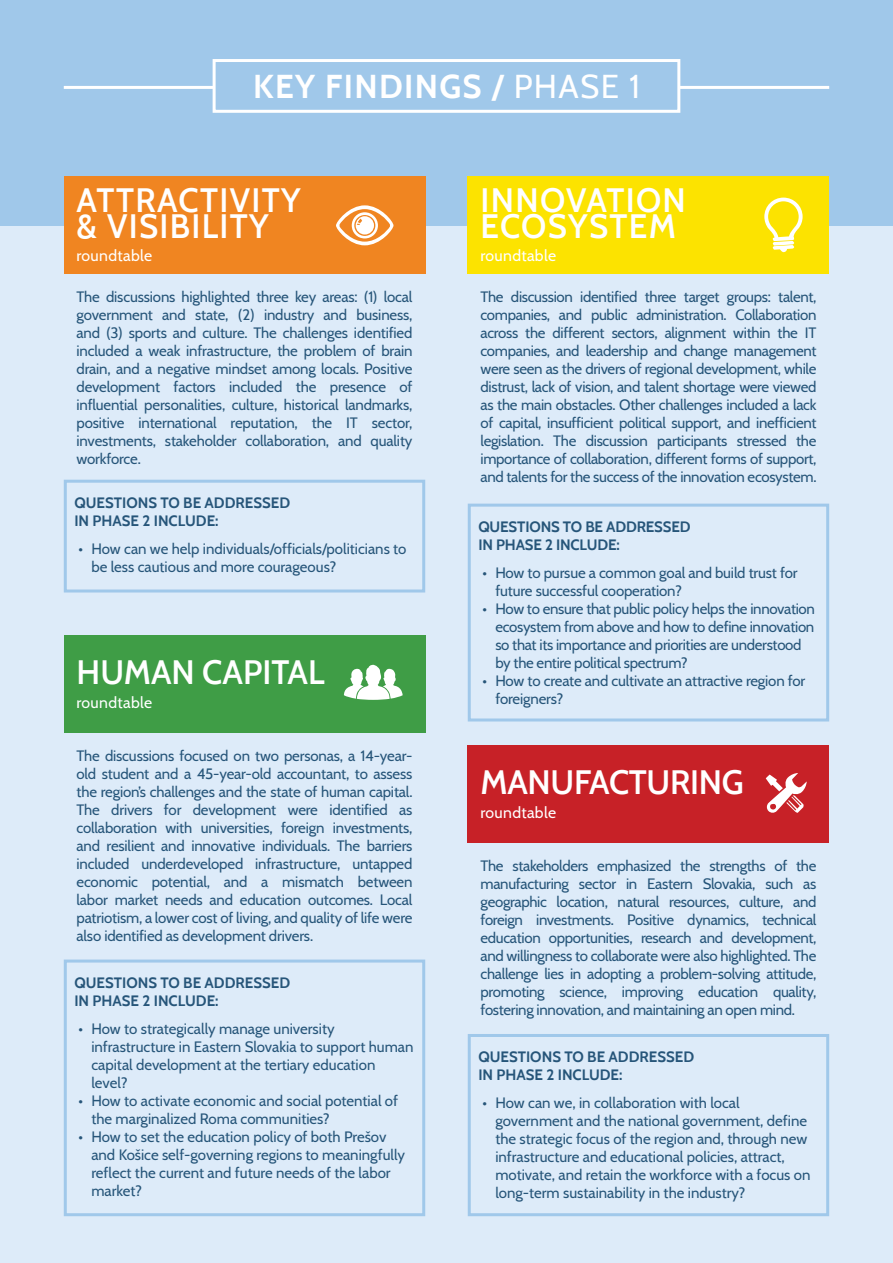
<style>
.page{position:relative;width:893px;height:1263px;background:#ddebf9}
.page>*{position:absolute;margin:0;border:0;box-sizing:border-box;transform-origin:0 0}
.t1{font:600 33px/25.5px "Cabin";letter-spacing:.035em;color:#fff}
.t2{font:700 33px "Cabin";letter-spacing:.04em;color:#fff}
.t3{font:600 33px "Cabin";letter-spacing:-.01em;color:#fff}
.t4{font:600 33px "Cabin";color:#fff}
.t5{font:15.75px "Cabin";letter-spacing:.02em;color:#fff}
.t6{font:15px/18px "Cabin";letter-spacing:-.005em;color:#265579}
.t7{font:700 15px/18px "Cabin";color:#265579}
.s1{font-weight:400}
</style>
<div class="page">
<div style="left:0;top:0;width:893px;height:225px;background:#a0c8ea"></div>
<div style="left:64px;top:176px;width:361px;height:98px;background:#f08521"></div>
<div style="left:64px;top:480px;width:361px;height:112px;border:3px solid #a0c8ea"></div>
<div style="left:468px;top:176px;width:361px;height:98px;background:#fce300"></div>
<div style="left:468px;top:504px;width:361px;height:217px;border:3px solid #a0c8ea"></div>
<div style="left:64px;top:635px;width:361px;height:98px;background:#3f9d46"></div>
<div style="left:64px;top:959px;width:361px;height:257px;border:3px solid #a0c8ea"></div>
<div style="left:468px;top:745px;width:361px;height:98px;background:#c72127"></div>
<div style="left:468px;top:1034px;width:361px;height:182px;border:3px solid #a0c8ea"></div>
<hr style="left:64px;top:86px;width:765px;height:3px;background:#fff">
<div style="left:214px;top:61px;width:465px;height:50px;background:#a0c8ea"></div>
<div style="left:213px;top:59px;width:467px;height:54px;border:3px solid #fff"></div>
<svg style="left:764px;top:198px;width:39px;height:54px"></svg>
<svg style="left:344px;top:665px;width:59px;height:35px"></svg>
<svg style="left:766px;top:773px;width:41px;height:40px"></svg>
<svg style="left:336px;top:205px;width:57px;height:40px"></svg>
<h1 class="t2" style="left:253px;top:60px;width:388px">KEY FINDINGS / <span class="s1">PHASE 1</span></h1>
<h1 class="t1" style="left:77px;top:186px;width:226px">ATTRACTIVITY &amp; VISIBILITY</h1>
<p class="t5" style="left:77px;top:243px;width:77px">roundtable</p>
<p class="t6" style="left:77px;top:286px;width:337px;text-align:justify">The discussions highlighted three key areas: (1) local government and state, (2) industry and business, and (3) sports and culture. The challenges identified included a weak infrastructure, the problem of brain drain, and a negative mindset among locals. Positive development factors included the presence of influential personalities, culture, historical landmarks, positive international reputation, the IT sector, investments, stakeholder collaboration, and quality workforce.</p>
<p class="t7" style="left:74px;top:492px;width:217px">QUESTIONS TO BE ADDRESSED<br>IN PHASE 2 INCLUDE:</p>
<p class="t6" style="left:91px;top:539px;width:317px;text-indent:-13px">• How can we help individuals/officials/politicians to be less cautious and more courageous?</p>
<h1 class="t4" style="left:77px;top:646px;width:250px">HUMAN CAPITAL</h1>
<p class="t5" style="left:77px;top:690px;width:77px">roundtable</p>
<p class="t6" style="left:77px;top:745px;width:337px;text-align:justify">The discussions focused on two personas, a 14-year&shy;old student and a 45-year-old accountant, to assess the region’s challenges and the state of human capital.<br>The drivers for development were identified as collaboration with universities, foreign investments, and resilient and innovative individuals. The barriers included underdeveloped infrastructure, untapped economic potential, and a mismatch between labor market needs and education outcomes. Local patriotism, a lower cost of living, and quality of life were also identified as development drivers.</p>
<p class="t7" style="left:74px;top:972px;width:217px">QUESTIONS TO BE ADDRESSED<br>IN PHASE 2 INCLUDE:</p>
<p class="t6" style="left:91px;top:1019px;width:324px;text-indent:-13px">• How to strategically manage university infrastructure in Eastern Slovakia to support human capital development at the tertiary education level?</p>
<p class="t6" style="left:91px;top:1091px;width:308px;text-indent:-13px">• How to activate economic and social potential of the marginalized Roma communities?</p>
<p class="t6" style="left:91px;top:1127px;width:315px;text-indent:-13px">• How to set the education policy of both Prešov and Košice self-governing regions to meaningfully reflect the current and future needs of the labor market?</p>
<h1 class="t1" style="left:480px;top:186px;width:207px">INNOVATION<br>ECOSYSTEM</h1>
<p class="t5" style="left:480px;top:243px;width:77px">roundtable</p>
<p class="t6" style="left:480px;top:286px;width:337px;text-align:justify">The discussion identified three target groups: talent, companies, and public administration. Collaboration across the different sectors, alignment within the IT companies, and leadership and change management were seen as the drivers of regional development, while distrust, lack of vision, and talent shortage were viewed as the main obstacles. Other challenges included a lack of capital, insufficient political support, and inefficient legislation. The discussion participants stressed the importance of collaboration, different forms of support, and talents for the success of the innovation ecosystem.</p>
<p class="t7" style="left:478px;top:516px;width:214px">QUESTIONS TO BE ADDRESSED<br>IN PHASE 2 INCLUDE:</p>
<p class="t6" style="left:495px;top:563px;width:304px;text-indent:-13px">• How to pursue a common goal and build trust for future successful cooperation?</p>
<p class="t6" style="left:495px;top:599px;width:321px;text-indent:-13px">• How to ensure that public policy helps the innovation ecosystem from above and how to define innovation so that its importance and priorities are understood by the entire political spectrum?</p>
<p class="t6" style="left:495px;top:671px;width:311px;text-indent:-13px">• How to create and cultivate an attractive region for foreigners?</p>
<h1 class="t3" style="left:480px;top:757px;width:265px">MANUFACTURING</h1>
<p class="t5" style="left:480px;top:800px;width:77px">roundtable</p>
<p class="t6" style="left:480px;top:856px;width:337px;text-align:justify">The stakeholders emphasized the strengths of the manufacturing sector in Eastern Slovakia, such as geographic location, natural resources, culture, and foreign investments. Positive dynamics, technical education opportunities, research and development, and willingness to collaborate were also highlighted. The challenge lies in adopting a problem-solving attitude, promoting science, improving education quality, fostering innovation, and maintaining an open mind.</p>
<p class="t7" style="left:478px;top:1047px;width:217px">QUESTIONS TO BE ADDRESSED<br>IN PHASE 2 INCLUDE:</p>
<p class="t6" style="left:495px;top:1093px;width:317px;text-indent:-13px">• How can we, in collaboration with local government and the national government, define the strategic focus of the region and, through new infrastructure and educational policies, attract, motivate, and retain the workforce with a focus on long-term sustainability in the industry?</p>
</div>
